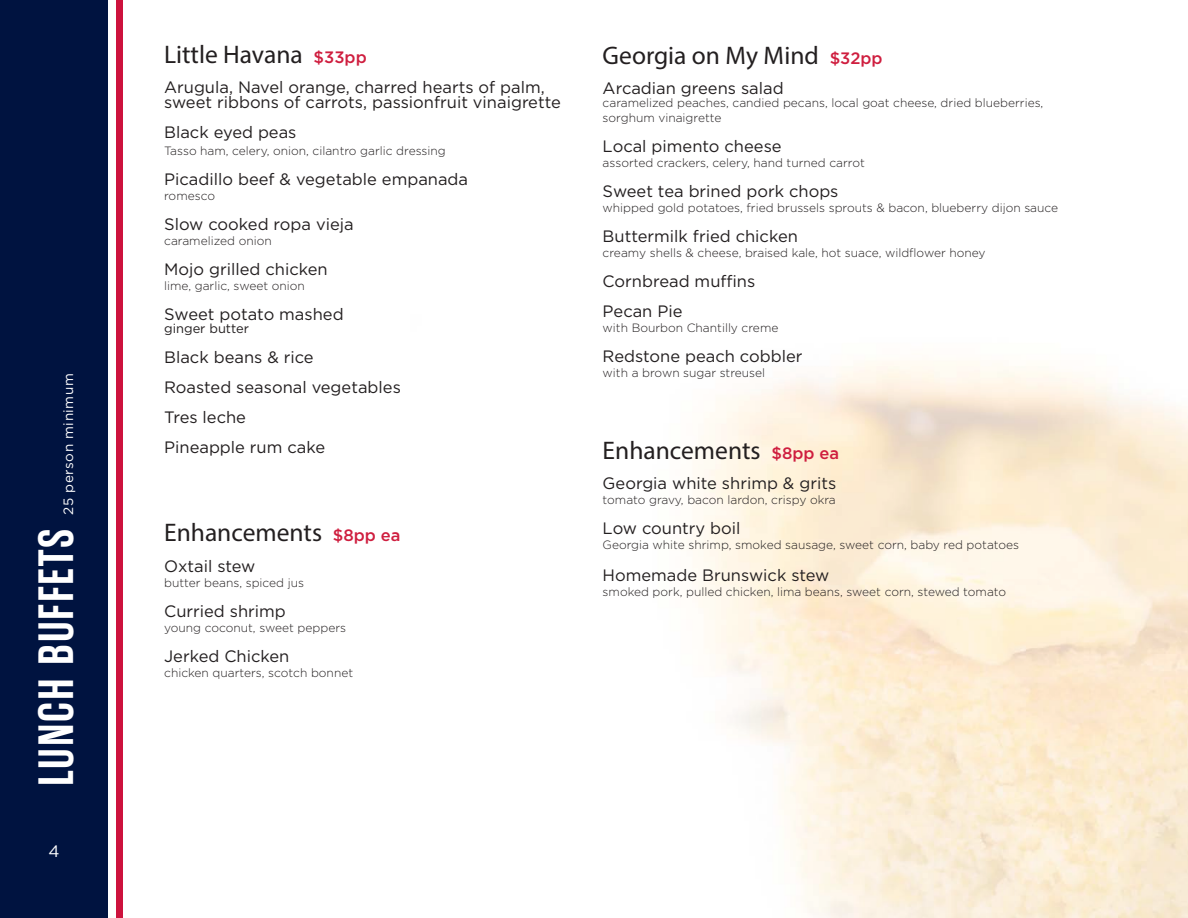
<style>
.page{position:relative;width:1188px;height:918px;background:#fff}
.page>*{position:absolute;margin:0;border:0;box-sizing:border-box;transform-origin:0 0}
.t1{font:600 49.5px "Rama Gothic E";letter-spacing:.04em;color:#fff}
.t2{font:25.5px "Myriad Pro";color:#231f20}
.t3{font:16.5px "Gotham";color:#231f20}
.t4{font:16.5px "Gotham";color:#fff}
.t5{font:13.5px "Gotham";letter-spacing:.04em;color:#fff}
.t6{font:12.9px "Gotham";color:#231f20}
.t7{font:300 12px "Gotham";color:#231f20}
.s1{font-family:"Gotham";font-weight:500;font-size:16.5px;color:#cf1e3f}
</style>
<div class="page">
<img style="left:122px;top:0;width:1066px;height:918px">
<div style="left:0;top:0;width:107px;height:918px;background:#001340"></div>
<div style="left:116px;top:0;width:6px;height:918px;background:#cd123d"></div>
<p class="t5" style="left:60px;top:515px;width:143px;rotate:-90deg">25 person minimum</p>
<p class="t1" style="left:29px;top:786px;width:259px;rotate:-90deg">LUNCH BUFFETS</p>
<p class="t4" style="left:48px;top:840px;width:13px">4</p>
<p class="t2" style="left:164px;top:39px;width:204px">Little Havana <span class="s1">$33pp</span></p>
<p class="t3" style="left:164px;top:77px;width:382px">Arugula, Navel orange, charred hearts of palm,</p>
<p class="t3" style="left:164px;top:92px;width:398px">sweet ribbons of carrots, passionfruit vinaigrette</p>
<p class="t3" style="left:164px;top:122px;width:134px">Black eyed peas</p>
<p class="t7" style="left:164px;top:144px;width:283px">Tasso ham, celery, onion, cilantro garlic dressing</p>
<p class="t3" style="left:164px;top:169px;width:305px">Picadillo beef &amp; vegetable empanada</p>
<p class="t7" style="left:164px;top:189px;width:52px">romesco</p>
<p class="t3" style="left:164px;top:214px;width:191px">Slow cooked ropa vieja</p>
<p class="t7" style="left:164px;top:234px;width:109px">caramelized onion</p>
<p class="t3" style="left:164px;top:259px;width:165px">Mojo grilled chicken</p>
<p class="t7" style="left:164px;top:279px;width:142px">lime, garlic, sweet onion</p>
<p class="t3" style="left:164px;top:304px;width:181px">Sweet potato mashed</p>
<p class="t6" style="left:164px;top:321px;width:86px">ginger butter</p>
<p class="t3" style="left:164px;top:347px;width:151px">Black beans &amp; rice</p>
<p class="t3" style="left:164px;top:377px;width:238px">Roasted seasonal vegetables</p>
<p class="t3" style="left:164px;top:407px;width:83px">Tres leche</p>
<p class="t3" style="left:164px;top:437px;width:163px">Pineapple rum cake</p>
<p class="t2" style="left:164px;top:517px;width:238px">Enhancements <span class="s1">$8pp ea</span></p>
<p class="t3" style="left:164px;top:555px;width:93px">Oxtail stew</p>
<p class="t7" style="left:164px;top:575px;width:141px">butter beans, spiced jus</p>
<p class="t3" style="left:164px;top:600px;width:123px">Curried shrimp</p>
<p class="t7" style="left:164px;top:620px;width:183px">young coconut, sweet peppers</p>
<p class="t3" style="left:164px;top:645px;width:127px">Jerked Chicken</p>
<p class="t7" style="left:164px;top:665px;width:191px">chicken quarters, scotch bonnet</p>
<p class="t2" style="left:603px;top:40px;width:282px">Georgia on My Mind <span class="s1">$32pp</span></p>
<p class="t3" style="left:603px;top:78px;width:183px">Arcadian greens salad</p>
<p class="t7" style="left:603px;top:95px;width:442px">caramelized peaches, candied pecans, local goat cheese, dried blueberries,</p>
<p class="t7" style="left:603px;top:110px;width:120px">sorghum vinaigrette</p>
<p class="t3" style="left:603px;top:136px;width:181px">Local pimento cheese</p>
<p class="t7" style="left:603px;top:155px;width:264px">assorted crackers, celery, hand turned carrot</p>
<p class="t3" style="left:603px;top:181px;width:237px">Sweet tea brined pork chops</p>
<p class="t7" style="left:603px;top:200px;width:457px">whipped gold potatoes, fried brussels sprouts &amp; bacon, blueberry dijon sauce</p>
<p class="t3" style="left:603px;top:226px;width:197px">Buttermilk fried chicken</p>
<p class="t7" style="left:603px;top:245px;width:385px">creamy shells &amp; cheese, braised kale, hot suace, wildflower honey</p>
<p class="t3" style="left:603px;top:271px;width:154px">Cornbread muffins</p>
<p class="t3" style="left:603px;top:301px;width:81px">Pecan Pie</p>
<p class="t7" style="left:603px;top:320px;width:177px">with Bourbon Chantilly creme</p>
<p class="t3" style="left:603px;top:346px;width:201px">Redstone peach cobbler</p>
<p class="t7" style="left:603px;top:365px;width:164px">with a brown sugar streusel</p>
<p class="t2" style="left:603px;top:435px;width:238px">Enhancements <span class="s1">$8pp ea</span></p>
<p class="t3" style="left:603px;top:473px;width:235px">Georgia white shrimp &amp; grits</p>
<p class="t7" style="left:603px;top:492px;width:235px">tomato gravy, bacon lardon, crispy okra</p>
<p class="t3" style="left:603px;top:518px;width:139px">Low country boil</p>
<p class="t7" style="left:603px;top:537px;width:418px">Georgia white shrimp, smoked sausage, sweet corn, baby red potatoes</p>
<p class="t3" style="left:603px;top:565px;width:228px">Homemade Brunswick stew</p>
<p class="t7" style="left:603px;top:585px;width:405px">smoked pork, pulled chicken, lima beans, sweet corn, stewed tomato</p>
</div>
